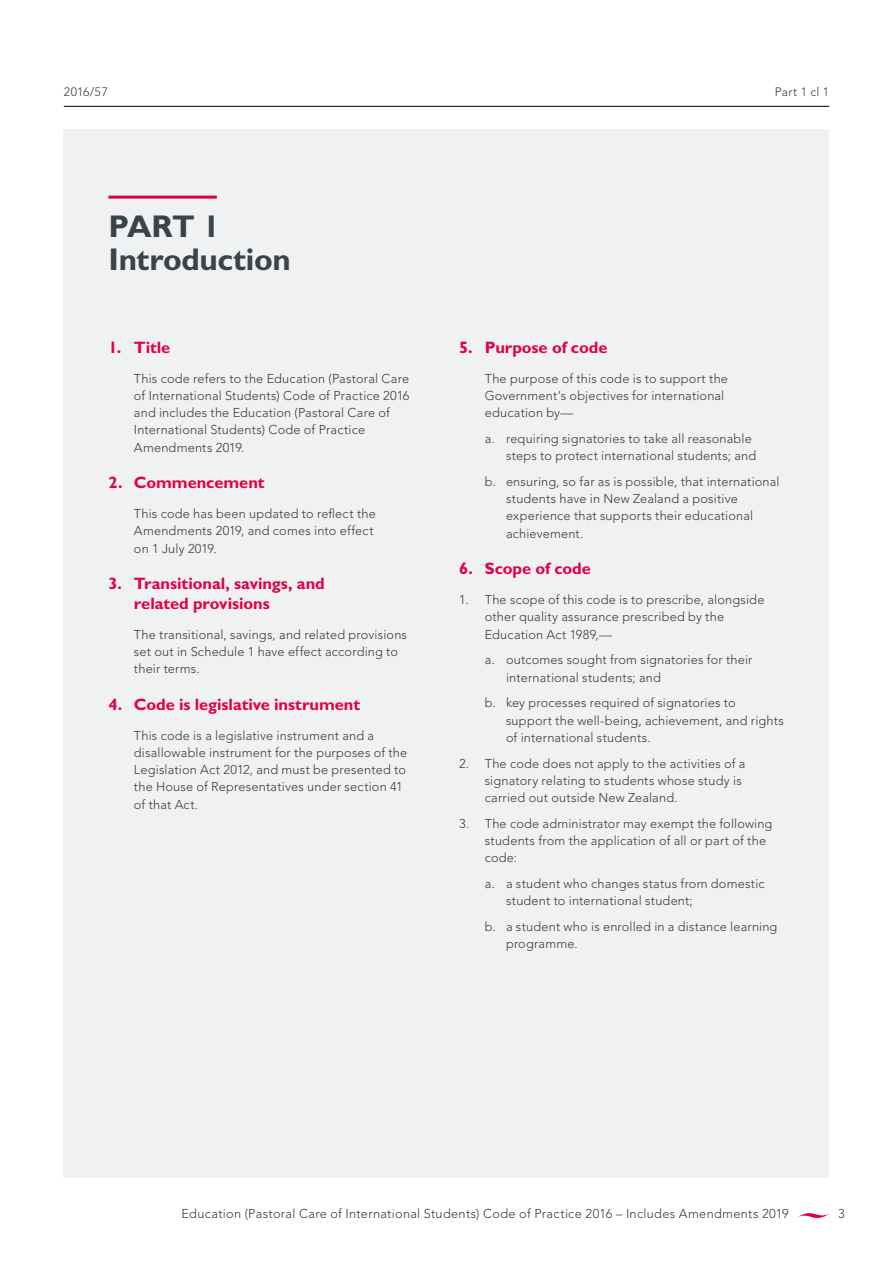
<style>
.page{position:relative;width:893px;height:1263px;background:#fff}
.page>*{position:absolute;margin:0;border:0;box-sizing:border-box;transform-origin:0 0}
.t1{font:700 31.5px/33px "Gill Sans Maori";letter-spacing:-.01em;color:#394448}
.t2{font:700 16.5px/19.5px "Gill Sans Maori";letter-spacing:-.005em;color:#e40040}
.Body_indented{font:300 12.75px/17.2px "Avenir LT Pro";letter-spacing:.015em;color:#3c3c3b}
.Body{font:300 12.15px "Avenir LT Pro";letter-spacing:.025em;color:#3c3c3b}
</style>
<div class="page">
<hr style="left:64px;top:106px;width:765px;height:1px;background:#000">
<div style="left:64px;top:130px;width:765px;height:1048px;background:#eff1f3"></div>
<svg style="left:798px;top:1213px;width:31px;height:5px"></svg>
<hr style="left:108px;top:196px;width:109px;height:3px;background:#e40040">
<p class="Body" style="left:64px;top:85px;width:46px">2016/57</p>
<h1 class="t1" style="left:108px;top:210px;width:184px">PART 1<br>Introduction</h1>
<p class="t2" style="left:108px;top:337px;width:63px">1. Title</p>
<p class="Body_indented" style="left:134px;top:370px;width:277px">This code refers to the Education (Pastoral Care of I nternational Students) Code of Practice 2016 and includes the Education (Pastoral Care of<br>I nternational Students) Code of Practice Amendments 2019.</p>
<p class="t2" style="left:108px;top:473px;width:158px">2. Commencement</p>
<p class="Body_indented" style="left:134px;top:505px;width:243px">This code has been updated to reflect the<br>Amendments 2019, and comes into effect on 1 July 2019.</p>
<p class="t2" style="left:134px;top:574px;width:192px;text-indent:-26px">3. Transitional, savings, and related provisions</p>
<p class="Body_indented" style="left:134px;top:626px;width:275px">The transitional, savings, and related provisions set out in Schedule 1 have effect according to their terms.</p>
<p class="t2" style="left:108px;top:694px;width:253px">4. Code is legislative instrument</p>
<p class="Body_indented" style="left:134px;top:727px;width:275px">This code is a legislative instrument and a disallowable instrument for the purposes of the Legislation Act 2012, and must be presented to the House of Representatives under section 41 of that Act.</p>
<p class="Body" style="left:775px;top:85px;width:56px">Part 1 cl 1</p>
<p class="t2" style="left:459px;top:337px;width:150px">5. Purpose of code</p>
<p class="Body_indented" style="left:485px;top:370px;width:245px">The purpose of this code is to support the<br>Government’s objectives for international education by—</p>
<p class="Body_indented" style="left:506px;top:430px;width:252px;text-indent:-21px">a. requiring signatories to take all reasonable steps to protect international students; and</p>
<p class="Body_indented" style="left:506px;top:473px;width:275px;text-indent:-21px">b. ensuring, so far as is possible, that international students have in New Zealand a positive experience that supports their educational achievement.</p>
<p class="t2" style="left:459px;top:559px;width:133px">6. Scope of code</p>
<p class="Body_indented" style="left:485px;top:591px;width:281px;text-indent:-26px">1. The scope of this code is to prescribe, alongside other quality assurance prescribed by the<br>Education Act 1989,—</p>
<p class="Body_indented" style="left:506px;top:651px;width:248px;text-indent:-21px">a. outcomes sought from signatories for their international students; and</p>
<p class="Body_indented" style="left:506px;top:694px;width:279px;text-indent:-21px">b. key processes required of signatories to support the well-being, achievement, and rights of international students.</p>
<p class="Body_indented" style="left:485px;top:755px;width:262px;text-indent:-26px">2. The code does not apply to the activities of a signatory relating to students whose study is carried out outside New Zealand.</p>
<p class="Body_indented" style="left:485px;top:815px;width:289px;text-indent:-26px">3. The code administrator may exempt the following students from the application of all or part of the code:</p>
<p class="Body_indented" style="left:506px;top:875px;width:260px;text-indent:-21px">a. a student who changes status from domestic student to international student;</p>
<p class="Body_indented" style="left:506px;top:918px;width:273px;text-indent:-21px">b. a student who is enrolled in a distance learning programme.</p>
<p class="Body_indented" style="left:182px;top:1205px;width:609px">Education (Pastoral Care of International Students) Code of Practice 2016 – Includes Amendments 2019</p>
<p class="Body_indented" style="left:838px;top:1205px;width:8px">3</p>
</div>
